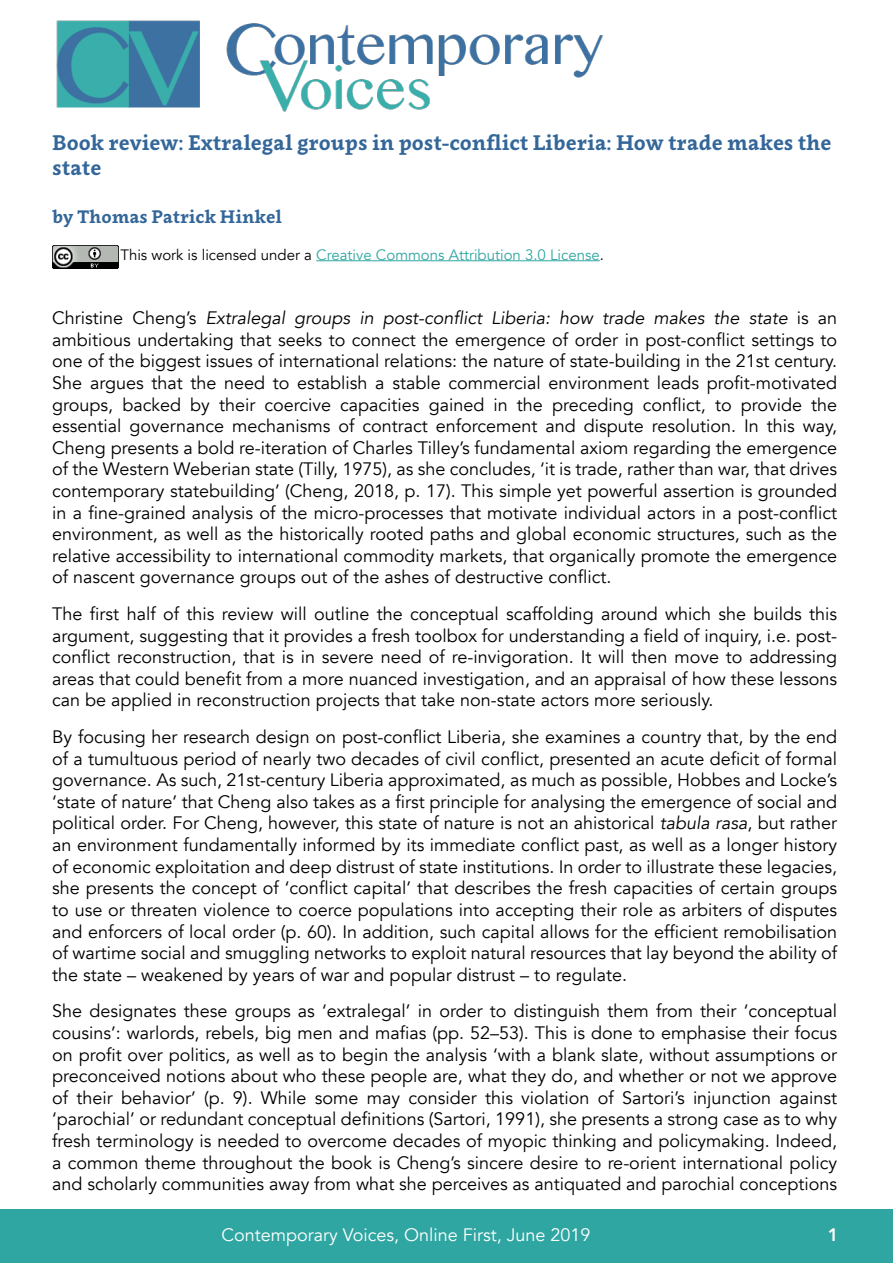
<style>
.page{position:relative;width:893px;height:1263px;background:#fff}
.page>*{position:absolute;margin:0;border:0;box-sizing:border-box;transform-origin:0 0}
.Title__no_leading{font:700 21px/25.2px "Clavo";color:#369}
.Body{font:18px/21.6px "Avenir";color:#000;text-align:justify}
.t1{font:18px "Avenir";color:#fff}
.Title__no_leading-2{font:700 18px "Clavo";color:#369}
.t2{font:800 18px "Avenir";color:#fff}
.Creative_Commons{font:15px "Avenir";color:#2fa6a2}
.s1{color:#000}
.s2{font-style:italic}
</style>
<div class="page">
<img style="left:52px;top:246px;width:66px;height:23px">
<hr style="left:316px;top:260px;width:284px;height:1px;background:#2fa6a2">
<div style="left:0;top:1210px;width:893px;height:53px;background:#2fa6a2"></div>
<img style="left:56px;top:21px;width:547px;height:91px">
<p class="Title__no_leading" style="left:52px;top:129px;width:781px">Book review: Extralegal groups in post-conflict Liberia: How trade makes the state</p>
<p class="Title__no_leading-2" style="left:52px;top:204px;width:231px">by Thomas Patrick Hinkel</p>
<p class="Creative_Commons" style="left:120px;top:246px;width:485px"><span class="s1">This work is licensed under a</span> Creative Commons Attribution 3.0 License<span class="s1">.</span></p>
<p class="Body" style="left:52px;top:308px;width:786px">Christine Cheng’s <span class="s2">Extralegal groups in post-conflict Liberia: how trade makes the state</span> is an ambitious undertaking that seeks to connect the emergence of order in post-conflict settings to one of the biggest issues of international relations: the nature of state-building in the 21st century.<br>She argues that the need to establish a stable commercial environment leads profit-motivated groups, backed by their coercive capacities gained in the preceding conflict, to provide the essential governance mechanisms of contract enforcement and dispute resolution. In this way, Cheng presents a bold re-iteration of Charles Tilley’s fundamental axiom regarding the emergence of the Western Weberian state (Tilly, 1975), as she concludes, ‘it is trade, rather than war, that drives contemporary statebuilding’ (Cheng, 2018, p. 17). This simple yet powerful assertion is grounded in a fine-grained analysis of the micro-processes that motivate individual actors in a post-conflict environment, as well as the historically rooted paths and global economic structures, such as the relative accessibility to international commodity markets, that organically promote the emergence of nascent governance groups out of the ashes of destructive conflict.</p>
<p class="Body" style="left:52px;top:603px;width:786px">The first half of this review will outline the conceptual scaffolding around which she builds this argument, suggesting that it provides a fresh toolbox for understanding a field of inquiry, i.e. post&shy;conflict reconstruction, that is in severe need of re-invigoration. It will then move to addressing areas that could benefit from a more nuanced investigation, and an appraisal of how these lessons can be applied in reconstruction projects that take non-state actors more seriously.</p>
<p class="Body" style="left:52px;top:726px;width:786px">By focusing her research design on post-conflict Liberia, she examines a country that, by the end of a tumultuous period of nearly two decades of civil conflict, presented an acute deficit of formal governance. As such, 21st-century Liberia approximated, as much as possible, Hobbes and Locke’s ‘state of nature’ that Cheng also takes as a first principle for analysing the emergence of social and political order. For Cheng, however, this state of nature is not an ahistorical <span class="s2">tabula rasa</span>, but rather an environment fundamentally informed by its immediate conflict past, as well as a longer history of economic exploitation and deep distrust of state institutions. In order to illustrate these legacies, she presents the concept of ‘conflict capital’ that describes the fresh capacities of certain groups to use or threaten violence to coerce populations into accepting their role as arbiters of disputes and enforcers of local order (p. 60). In addition, such capital allows for the efficient remobilisation of wartime social and smuggling networks to exploit natural resources that lay beyond the ability of the state – weakened by years of war and popular distrust – to regulate.</p>
<p class="Body" style="left:52px;top:1001px;width:786px">She designates these groups as ‘extralegal’ in order to distinguish them from their ‘conceptual cousins’: warlords, rebels, big men and mafias (pp. 52–53). This is done to emphasise their focus on profit over politics, as well as to begin the analysis ‘with a blank slate, without assumptions or preconceived notions about who these people are, what they do, and whether or not we approve of their behavior’ (p. 9). While some may consider this violation of Sartori’s injunction against ‘parochial’ or redundant conceptual definitions (Sartori, 1991), she presents a strong case as to why fresh terminology is needed to overcome decades of myopic thinking and policymaking. Indeed, a common theme throughout the book is Cheng’s sincere desire to re-orient international policy and scholarly communities away from what she perceives as antiquated and parochial conceptions</p>
<p class="t1" style="left:221px;top:1223px;width:371px">Contemporary Voices, Online First, June 2019</p>
<p class="t2" style="left:828px;top:1220px;width:12px">1</p>
</div>
